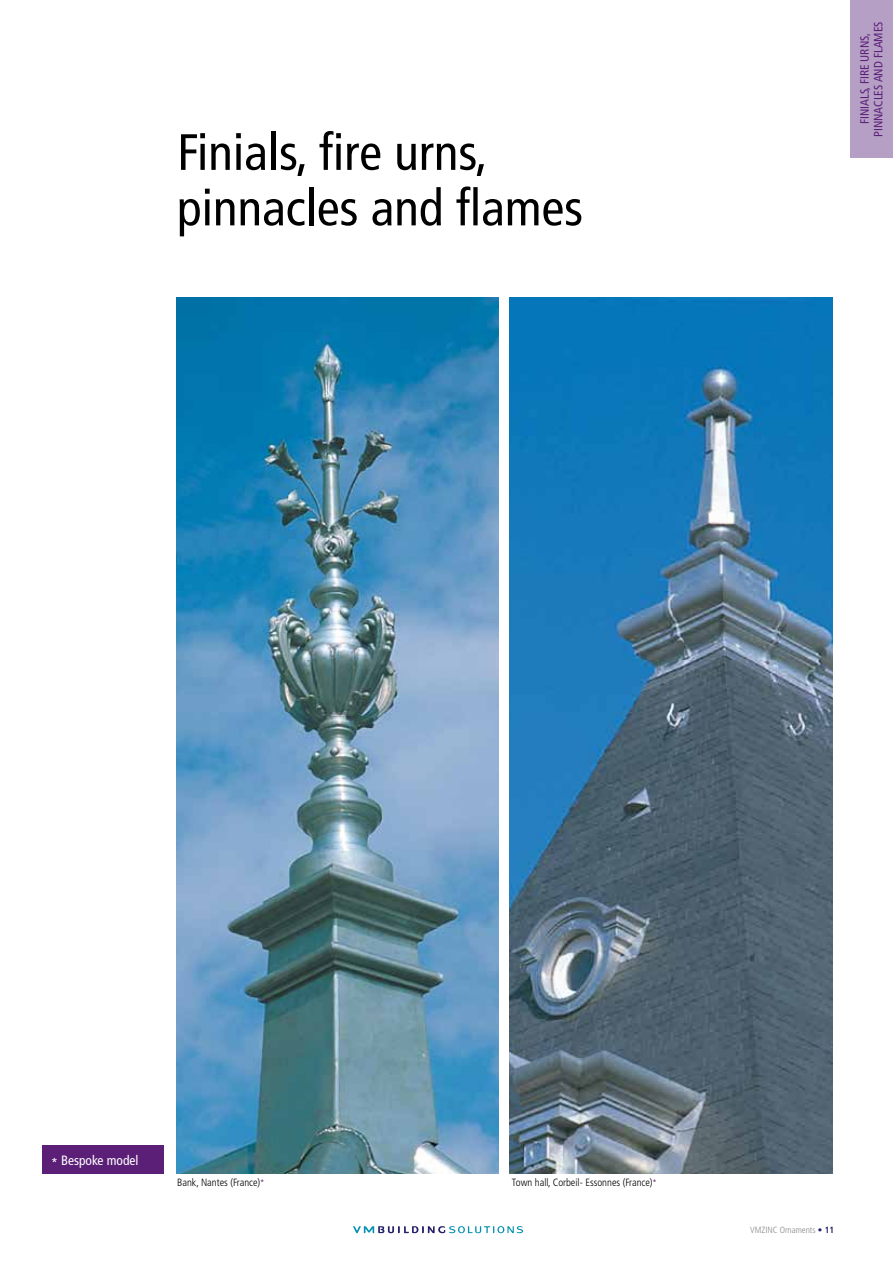
<style>
.page{position:relative;width:893px;height:1263px;background:#fff}
.page>*{position:absolute;margin:0;border:0;box-sizing:border-box;transform-origin:0 0}
.t1{font:condensed 51px/55.5px "Frutiger LT Pro";color:#000}
.t2{font:condensed 13.5px "Frutiger LT Pro";color:#fff}
.t3{font:condensed 12px/13.5px "Frutiger LT Pro";color:#5b1f78;text-align:center}
.t4{font:300 condensed 10.5px "Frutiger LT Pro";color:#000}
.t5{font:300 condensed 9px "Frutiger LT Pro";color:#87888a}
.s1{font-size:9px;color:#5b1f78}
.s2{font-weight:700;color:#231f69}
</style>
<div class="page">
<img style="left:176px;top:298px;width:323px;height:876px">
<img style="left:510px;top:298px;width:322px;height:876px">
<div style="left:43px;top:1145px;width:121px;height:29px;background:#5b1f78"></div>
<svg style="left:353px;top:1226px;width:170px;height:7px"></svg>
<div style="left:850px;top:0;width:43px;height:157px;background:#b69fc5"></div>
<h1 class="t1" style="left:177px;top:125px;width:407px">Finials, fire urns, pinnacles and flames</h1>
<p class="t3" style="left:858px;top:137px;width:117px;rotate:-90deg">FINIALS, FIRE URNS,<br>PINNACLES AND FLAMES</p>
<p class="t2" style="left:51px;top:1152px;width:89px">* Bespoke model</p>
<p class="t4" style="left:177px;top:1177px;width:89px">Bank, Nantes (France)<span class="s1">*</span></p>
<p class="t4" style="left:512px;top:1177px;width:147px">Town hall, Corbeil- Essonnes (France)<span class="s1">*</span></p>
<p class="t5" style="left:750px;top:1225px;width:86px">VMZINC Ornaments <span class="s2">• 11</span></p>
</div>
